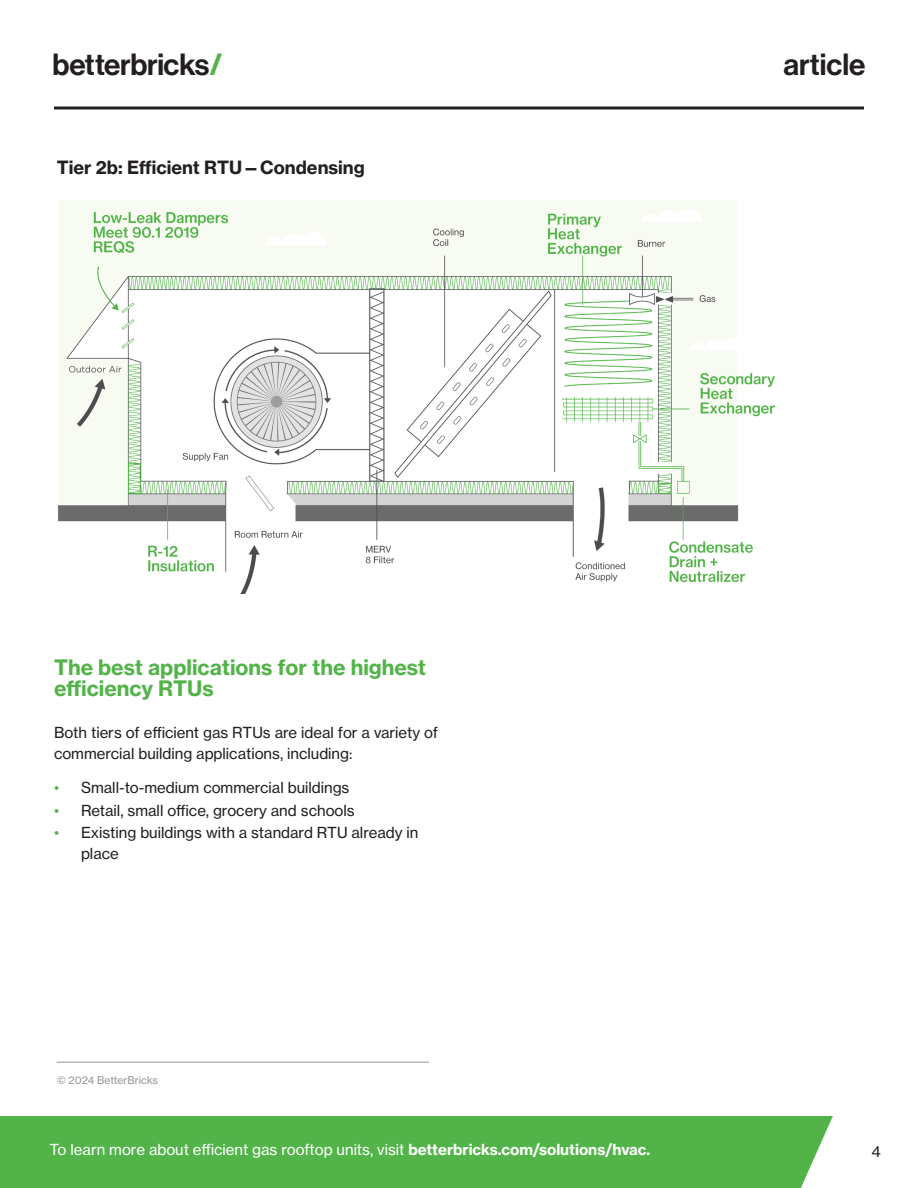
<style>
.page{position:relative;width:918px;height:1188px;background:#fff}
.page>*{position:absolute;margin:0;border:0;box-sizing:border-box;transform-origin:0 0}
.t1{font:30px "N Haas Grotesk DS Pro 65 Md";letter-spacing:-.005em;color:#231f20}
.t2{font:21px/21px "N Haas Grotesk TX Pro 75 Bd";color:#52b448}
.t3{font:18px "N Haas Grotesk TX Pro 75 Bd";color:#231f20}
.t4{font:15px/21px "N Haas Grotesk TX Pro 55 Rg";color:#231f20}
.t5{font:15px "N Haas Grotesk TX Pro 55 Rg";color:#fff}
.t6{font:10.5px "N Haas Grotesk TX Pro 55 Rg";color:#939598}
.s1{font-family:"N Haas Grotesk DS Pro 75 Bd";color:#52b448}
.s2{color:#52b448}
.s3{font-family:"N Haas Grotesk TX Pro 75 Bd"}
</style>
<div class="page">
<svg style="left:54px;top:106px;width:810px;height:4px;background:#595657"></svg>
<div style="left:0;top:1116px;width:835px;height:72px;background:#52b448"></div>
<svg style="left:801px;top:1116px;width:34px;height:72px"></svg>
<hr style="left:57px;top:1062px;width:372px;height:1px;background:#939598">
<img style="left:58px;top:200px;width:716px;height:394px">
<p class="t1" style="left:52px;top:48px;width:171px">betterbricks<span class="s1">/</span></p>
<p class="t1" style="left:783px;top:48px;width:84px">article</p>
<p class="t3" style="left:57px;top:156px;width:310px">Tier 2b: Efficient RTU—Condensing</p>
<p class="t2" style="left:54px;top:657px;width:374px">The best applications for the highest efficiency RTUs</p>
<p class="t4" style="left:54px;top:722px;width:386px">Both tiers of efficient gas RTUs are ideal for a variety of commercial building applications, including:</p>
<p class="t4" style="left:54px;top:778px;width:297px"><span class="s2">•</span> Small-to-medium commercial buildings</p>
<p class="t4" style="left:54px;top:800px;width:302px"><span class="s2">•</span> Retail, small office, grocery and schools</p>
<p class="t4" style="left:81px;top:823px;width:339px;text-indent:-27px"><span class="s2">•</span> Existing buildings with a standard RTU already in place</p>
<p class="t6" style="left:57px;top:1074px;width:103px">© 2024 BetterBricks</p>
<p class="t5" style="left:50px;top:1141px;width:602px">To learn more about efficient gas rooftop units, visit <span class="s3">betterbricks.com/solutions/hvac.</span></p>
<p class="t4" style="left:872px;top:1141px;width:11px">4</p>
</div>
